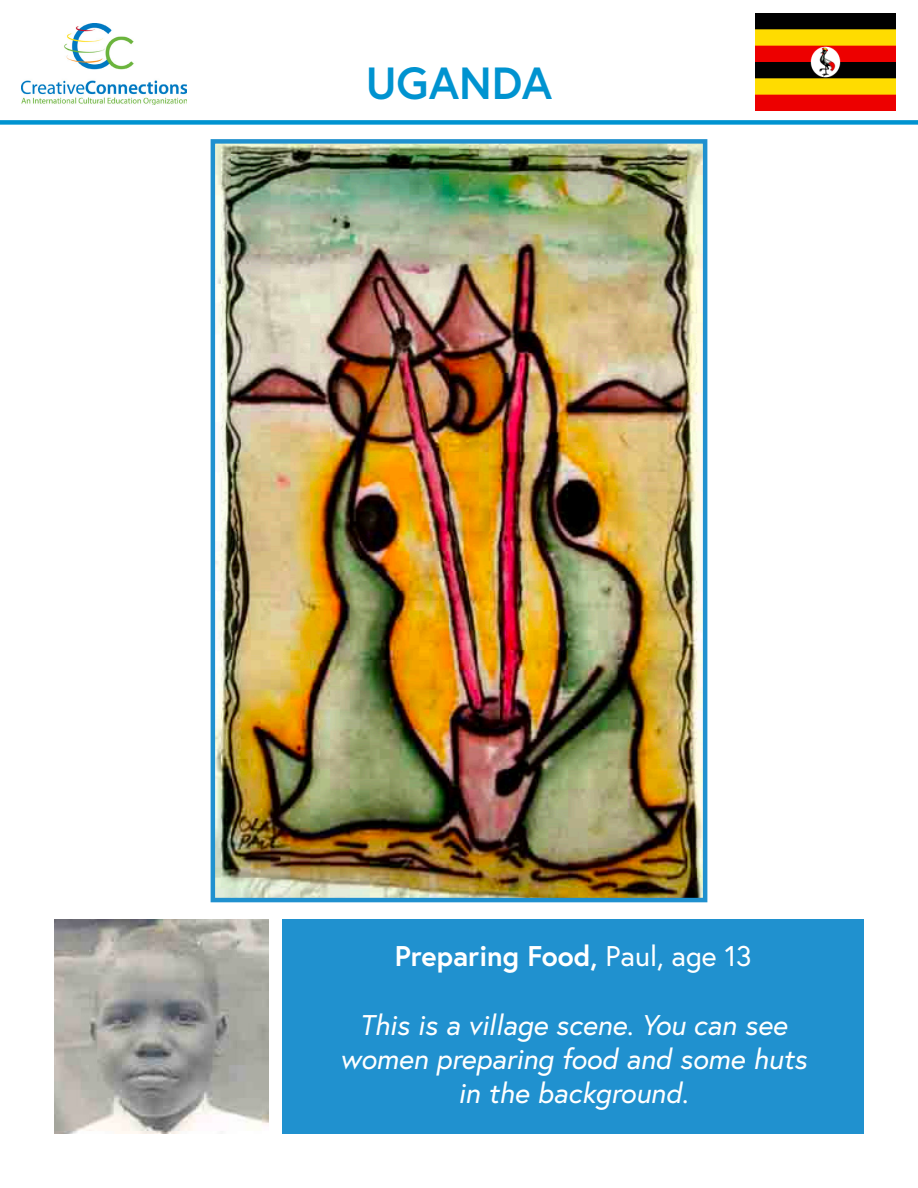
<style>
.page{position:relative;width:918px;height:1188px;background:#fff}
.page>*{position:absolute;margin:0;border:0;box-sizing:border-box;transform-origin:0 0}
.t1{font:700 45px "Europa";color:#0093d0}
.t2{font:italic 28.5px/34.2px "Europa";color:#fff;text-align:center}
.t3{font:700 28.5px "Europa";color:#fff}
.s1{font-weight:400}
</style>
<div class="page">
<div style="left:283px;top:920px;width:581px;height:214px;background:#2091cf"></div>
<img style="left:21px;top:23px;width:166px;height:81px">
<div style="left:0;top:120px;width:918px;height:5px;background:#0093d0"></div>
<img style="left:54px;top:920px;width:214px;height:214px">
<img style="left:216px;top:144px;width:486px;height:753px">
<div style="left:211px;top:139px;width:496px;height:763px;border:4px solid #2091cf"></div>
<img style="left:755px;top:14px;width:141px;height:96px">
<p class="t1" style="left:366px;top:52px;width:188px">UGANDA</p>
<p class="t3" style="left:395px;top:937px;width:358px">Preparing Food, <span class="s1">Paul, age 13</span></p>
<p class="t2" style="left:340px;top:1007px;width:468px">This is a village scene. You can see women preparing food and some huts in the background.</p>
</div>
